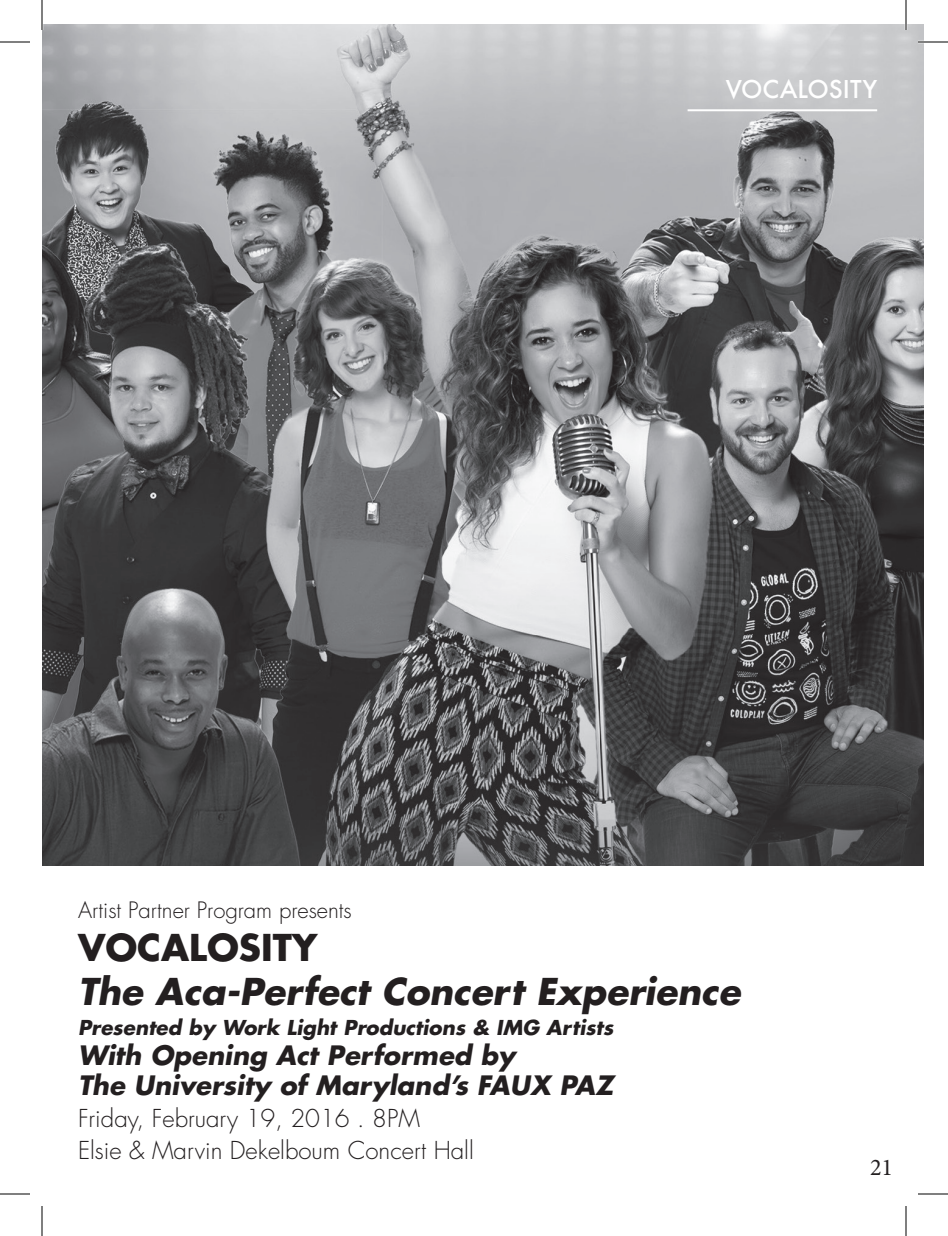
<style>
.page{position:relative;width:948px;height:1236px;background:#fff}
.page>*{position:absolute;margin:0;border:0;box-sizing:border-box;transform-origin:0 0}
.t1{font:italic 700 36px "Futura";color:#231f20}
.t2{font:700 36px "Futura";color:#231f20}
.t3{font:italic 700 26px/30px "Futura";color:#231f20}
.t4{font:300 24px/32px "Futura";color:#231f20}
.t5{font:500 24px "Futura";color:#fff}
.t6{font:24px "Minion Pro";color:#231f20}
.t7{font:300 22px "Futura";color:#231f20}
.t8{font:italic 700 20px "Futura";color:#231f20}
</style>
<div class="page">
<img style="left:42px;top:24px;width:882px;height:842px">
<hr style="left:688px;top:109px;width:189px;height:2px;background:#fff">
<hr style="left:918px;top:41px;width:30px;height:2px;background:#fff">
<hr style="left:905px;top:0;width:2px;height:30px;background:#fff">
<hr style="left:0;top:42px;width:30px;height:1px;background:#000">
<hr style="left:918px;top:42px;width:30px;height:1px;background:#000">
<hr style="left:0;top:1194px;width:30px;height:1px;background:#000">
<hr style="left:918px;top:1194px;width:30px;height:1px;background:#000">
<hr style="left:42px;top:0;width:1px;height:30px;background:#000">
<hr style="left:42px;top:1206px;width:1px;height:30px;background:#000">
<hr style="left:906px;top:0;width:1px;height:30px;background:#000">
<hr style="left:906px;top:1206px;width:1px;height:30px;background:#000">
<p class="t5" style="left:726px;top:72px;width:153px">VOCALOSITY</p>
<p class="t7" style="left:78px;top:896px;width:275px">Artist Partner Program presents</p>
<h1 class="t2" style="left:78px;top:923px;width:241px">VOCALOSITY</h1>
<h1 class="t1" style="left:78px;top:966px;width:664px">The Aca-Perfect Concert Experience</h1>
<p class="t8" style="left:78px;top:1013px;width:537px">Presented by Work Light Productions &amp; IMG Artists</p>
<p class="t3" style="left:78px;top:1039px;width:537px">With Opening Act Performed by<br>The University of Maryland’s FAUX PAZ</p>
<p class="t4" style="left:78px;top:1102px;width:397px">Friday, February 19, 2016 . 8PM<br>Elsie &amp; Marvin Dekelboum Concert Hall</p>
<p class="t6" style="left:870px;top:1152px;width:25px">21</p>
</div>
